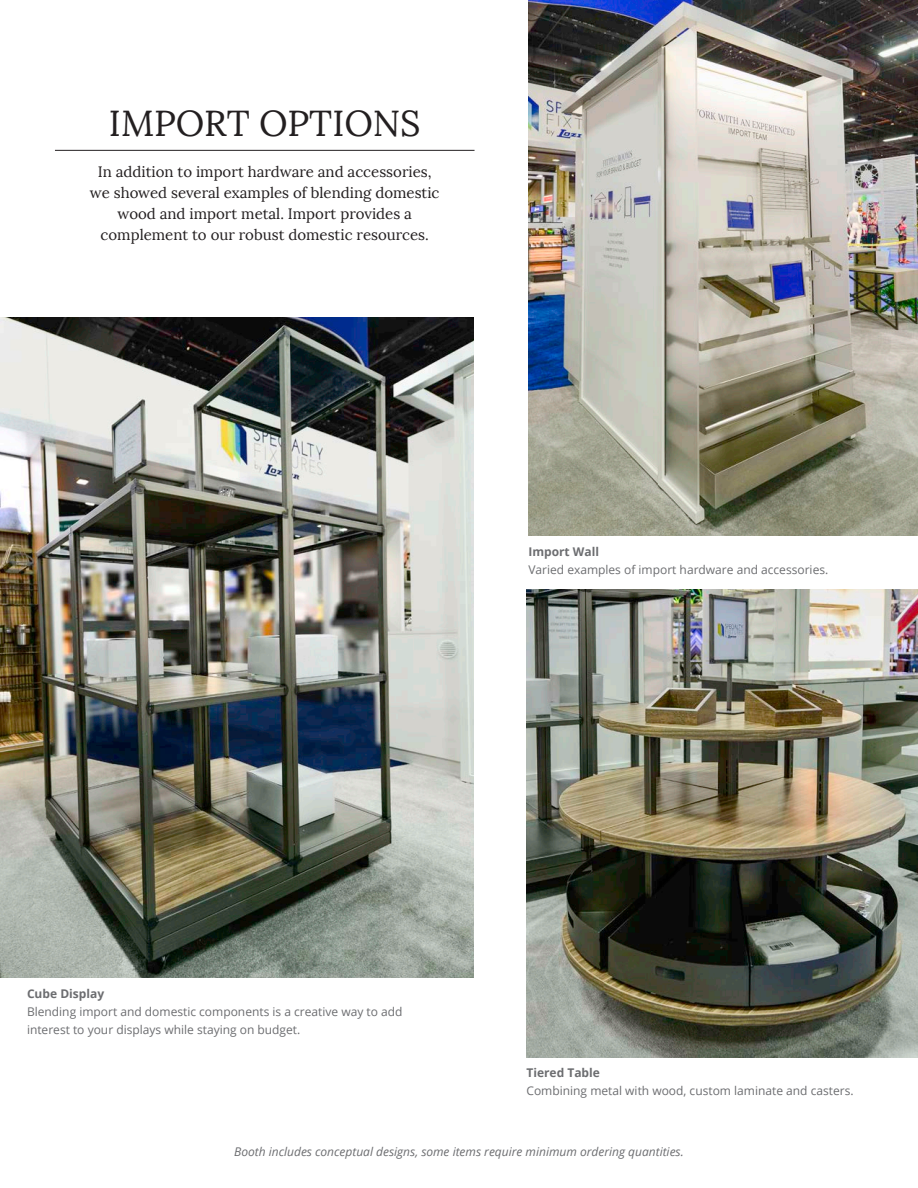
<style>
.page{position:relative;width:918px;height:1188px;background:#fff}
.page>*{position:absolute;margin:0;border:0;box-sizing:border-box;transform-origin:0 0}
.t1{font:36px "Lora";color:#231f20}
.body_copy{font:15px/21px "Lora";color:#231f20;text-align:center}
.captions{font:12px/18px "Open Sans";color:#6c6d70}
.t2{font:italic 12px "Open Sans";color:#6c6d70}
.captions-2{font:700 12px "Open Sans";color:#6c6d70}
</style>
<div class="page">
<img style="left:526px;top:589px;width:392px;height:468px">
<img style="left:0;top:318px;width:474px;height:660px">
<hr style="left:55px;top:150px;width:420px;height:1px;background:#231f20">
<img style="left:528px;top:0;width:390px;height:535px">
<p class="t1" style="left:109px;top:101px;width:313px">IMPORT OPTIONS</p>
<p class="body_copy" style="left:90px;top:161px;width:351px">In addition to import hardware and accessories, we showed several examples of blending domestic wood and import metal. Import provides a complement to our robust domestic resources.</p>
<p class="captions-2" style="left:528px;top:543px;width:72px">Import Wall</p>
<p class="captions" style="left:528px;top:560px;width:301px">Varied examples of import hardware and accessories.</p>
<p class="captions-2" style="left:27px;top:985px;width:79px">Cube Display</p>
<p class="captions" style="left:27px;top:1002px;width:377px">Blending import and domestic components is a creative way to add interest to your displays while staying on budget.</p>
<p class="captions-2" style="left:527px;top:1064px;width:75px">Tiered Table</p>
<p class="captions" style="left:527px;top:1082px;width:329px">Combining metal with wood, custom laminate and casters.</p>
<p class="t2" style="left:234px;top:1144px;width:451px">Booth includes conceptual designs, some items require minimum ordering quantities.</p>
</div>
